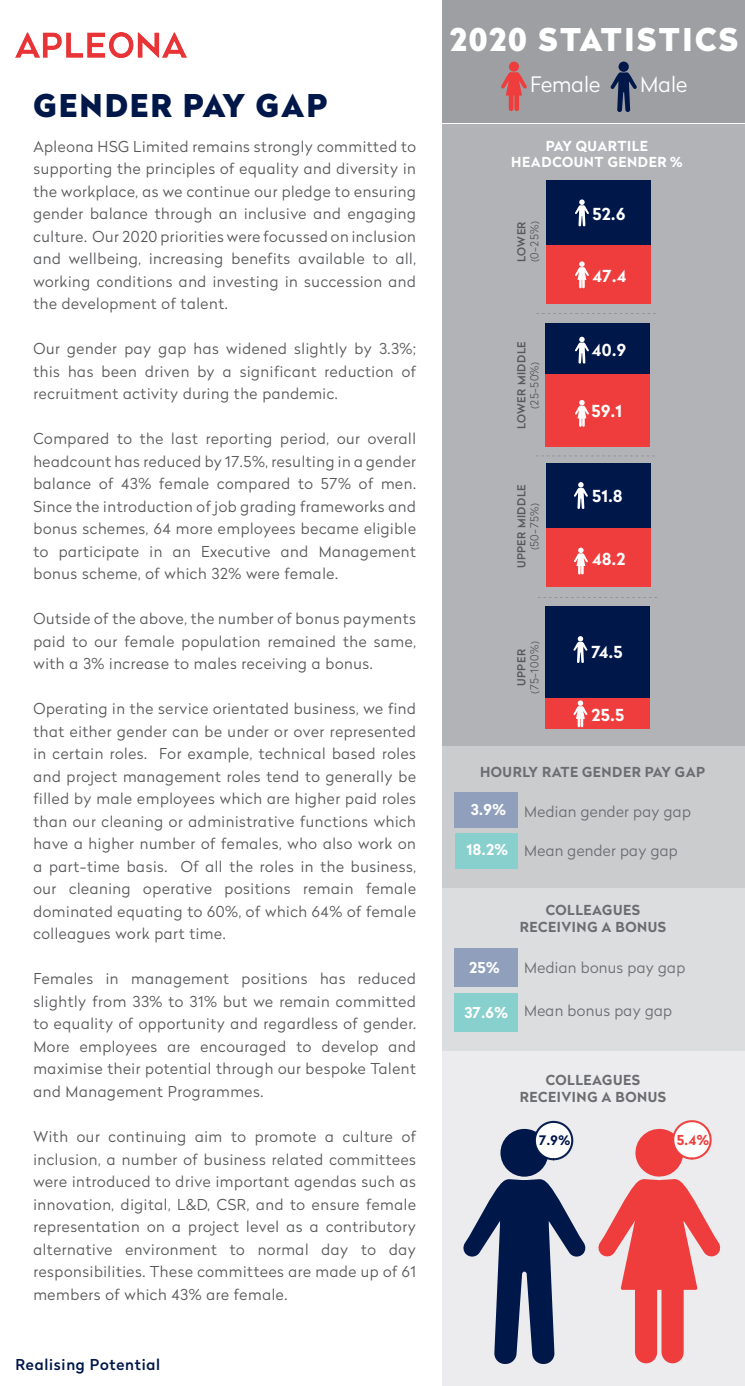
<style>
.page{position:relative;width:745px;height:1386px;background:#fff}
.page>*{position:absolute;margin:0;border:0;box-sizing:border-box;transform-origin:0 0}
.t1{font:900 31.25px "Radikal";letter-spacing:.08em;color:#fff}
.t2{font:900 31.25px "Radikal";letter-spacing:.06em;color:#00174a}
.t3{font:300 21.25px "Radikal";color:#fff}
.t4{font:700 16.5px "Radikal";letter-spacing:.03em;color:#fff}
.t5{font:300 15px/22.5px "Radikal";letter-spacing:.04em;color:#57585a;text-align:justify}
.t6{font:300 15px "Radikal";letter-spacing:.02em;color:#6c6d70}
.t7{font:500 15px "Radikal";letter-spacing:.05em;color:#00174a}
.t8{font:700 15px "Radikal";color:#fff}
.t9{font:700 13.75px/16.5px "Radikal";letter-spacing:.04em;color:#6c6d70;text-align:center}
.t10{font:700 13.75px/16.5px "Radikal";letter-spacing:.04em;color:#fff;text-align:center}
.t11{font:700 13.62px "Radikal";color:#ee3d3c}
.t12{font:700 13.12px "Radikal";color:#00174a}
.t13{font:500 11px "Radikal";letter-spacing:.04em;color:#57585a}
.t14{font:300 11px "Radikal";letter-spacing:.04em;color:#57585a}
.s1{font-weight:700;color:#fff}
</style>
<div class="page">
<div style="left:442px;top:1049px;width:302px;height:336px;background:#ececee"></div>
<div style="left:442px;top:0;width:302px;height:122px;background:#9d9fa2"></div>
<div style="left:442px;top:124px;width:302px;height:622px;background:#b2b3b7"></div>
<div style="left:442px;top:746px;width:302px;height:142px;background:#cbccce"></div>
<div style="left:442px;top:888px;width:302px;height:162px;background:#dcdddf"></div>
<img style="left:15px;top:33px;width:171px;height:24px">
<svg style="left:536px;top:313px;width:119px;height:1px"></svg>
<svg style="left:536px;top:455px;width:118px;height:1px"></svg>
<svg style="left:538px;top:597px;width:118px;height:1px"></svg>
<div style="left:500px;top:1128px;width:48px;height:48px;background:#00174a;border-radius:50%"></div>
<svg style="left:463px;top:1179px;width:122px;height:185px"></svg>
<svg style="left:533px;top:1120px;width:40px;height:40px"></svg>
<svg style="left:598px;top:1120px;width:122px;height:243px"></svg>
<div style="left:454px;top:833px;width:63px;height:35px;background:#87d0cd"></div>
<div style="left:454px;top:792px;width:63px;height:35px;background:#8f9fbc"></div>
<div style="left:454px;top:948px;width:63px;height:38px;background:#8f9fbc"></div>
<div style="left:454px;top:992px;width:63px;height:39px;background:#87d0cd"></div>
<div style="left:618px;top:62px;width:10px;height:10px;background:#00174a;border-radius:50%"></div>
<svg style="left:610px;top:72px;width:26px;height:40px"></svg>
<svg style="left:501px;top:61px;width:25px;height:50px"></svg>
<div style="left:545px;top:606px;width:104px;height:92px;background:#00174a"></div>
<div style="left:545px;top:698px;width:104px;height:31px;background:#ee3d3c"></div>
<svg style="left:573px;top:700px;width:14px;height:27px"></svg>
<svg style="left:573px;top:636px;width:14px;height:27px"></svg>
<div style="left:546px;top:527px;width:104px;height:60px;background:#ee3d3c"></div>
<svg style="left:574px;top:547px;width:13px;height:27px"></svg>
<div style="left:546px;top:463px;width:104px;height:64px;background:#00174a"></div>
<svg style="left:574px;top:482px;width:13px;height:27px"></svg>
<div style="left:545px;top:373px;width:104px;height:73px;background:#ee3d3c"></div>
<div style="left:545px;top:323px;width:104px;height:50px;background:#00174a"></div>
<svg style="left:575px;top:337px;width:13px;height:27px"></svg>
<svg style="left:575px;top:400px;width:13px;height:27px"></svg>
<div style="left:546px;top:180px;width:104px;height:65px;background:#00174a"></div>
<div style="left:546px;top:245px;width:104px;height:59px;background:#ee3d3c"></div>
<svg style="left:575px;top:261px;width:13px;height:27px"></svg>
<svg style="left:575px;top:199px;width:13px;height:27px"></svg>
<h1 class="t2" style="left:33px;top:82px;width:295px">GENDER PAY GAP</h1>
<p class="t5" style="left:33px;top:134px;width:384px">Apleona HSG Limited remains strongly committed to supporting the principles of equality and diversity in the workplace, as we continue our pledge to ensuring gender balance through an inclusive and engaging culture. Our 2020 priorities were focussed on inclusion and wellbeing, increasing benefits available to all, working conditions and investing in succession and the development of talent.</p>
<p class="t5" style="left:33px;top:337px;width:384px">Our gender pay gap has widened slightly by 3.3%; this has been driven by a significant reduction of recruitment activity during the pandemic.</p>
<p class="t5" style="left:33px;top:427px;width:384px">Compared to the last reporting period, our overall headcount has reduced by 17.5%, resulting in a gender balance of 43% female compared to 57% of men.<br>Since the introduction of job grading frameworks and bonus schemes, 64 more employees became eligible to participate in an Executive and Management bonus scheme, of which 32% were female.</p>
<p class="t5" style="left:33px;top:607px;width:384px">Outside of the above, the number of bonus payments paid to our female population remained the same, with a 3% increase to males receiving a bonus.</p>
<p class="t5" style="left:33px;top:697px;width:384px">Operating in the service orientated business, we find that either gender can be under or over represented in certain roles. For example, technical based roles and project management roles tend to generally be filled by male employees which are higher paid roles than our cleaning or administrative functions which have a higher number of females, who also work on a part-time basis. Of all the roles in the business, our cleaning operative positions remain female dominated equating to 60%, of which 64% of female colleagues work part time.</p>
<p class="t5" style="left:33px;top:967px;width:384px">Females in management positions has reduced slightly from 33% to 31% but we remain committed to equality of opportunity and regardless of gender.<br>More employees are encouraged to develop and maximise their potential through our bespoke Talent and Management Programmes.</p>
<p class="t5" style="left:33px;top:1124px;width:384px">With our continuing aim to promote a culture of inclusion, a number of business related committees were introduced to drive important agendas such as innovation, digital, L&amp;D, CSR, and to ensure female representation on a project level as a contributory alternative environment to normal day to day responsibilities. These committees are made up of 61 members of which 43% are female.</p>
<p class="t7" style="left:15px;top:1353px;width:146px">Realising Potential</p>
<h1 class="t1" style="left:450px;top:16px;width:289px">2020 STATISTICS</h1>
<h2 class="t3" style="left:530px;top:70px;width:71px">Female</h2>
<h2 class="t3" style="left:639px;top:70px;width:49px">Male</h2>
<p class="t10" style="left:511px;top:137px;width:173px">PAY QUARTILE<br>HEADCOUNT GENDER %</p>
<p class="t13" style="left:513px;top:262px;width:42px;rotate:-90deg">LOWER</p>
<p class="t14" style="left:526px;top:262px;width:43px;rotate:-90deg">(0-25%)</p>
<p class="t13" style="left:513px;top:429px;width:89px;rotate:-90deg">LOWER MIDDLE</p>
<p class="t14" style="left:526px;top:409px;width:49px;rotate:-90deg">(25-50%)</p>
<p class="t13" style="left:513px;top:568px;width:85px;rotate:-90deg">UPPER MIDDLE</p>
<p class="t14" style="left:526px;top:550px;width:49px;rotate:-90deg">(50-75%)</p>
<p class="t4" style="left:592px;top:202px;width:34px">52.6</p>
<p class="t4" style="left:592px;top:263px;width:35px">47.4</p>
<p class="t4" style="left:591px;top:337px;width:36px">40.9</p>
<p class="t4" style="left:591px;top:399px;width:32px">59.1</p>
<p class="t4" style="left:591px;top:484px;width:32px">51.8</p>
<p class="t4" style="left:591px;top:547px;width:35px">48.2</p>
<p class="t13" style="left:513px;top:686px;width:38px;rotate:-90deg">UPPER</p>
<p class="t14" style="left:526px;top:694px;width:54px;rotate:-90deg">(75-100%)</p>
<p class="t4" style="left:591px;top:639px;width:33px">74.5</p>
<p class="t4" style="left:591px;top:703px;width:34px">25.5</p>
<p class="t9" style="left:479px;top:763px;width:226px">HOURLY RATE GENDER PAY GAP</p>
<p class="t6" style="left:470px;top:800px;width:221px"><span class="s1">3.9%</span> Median gender pay gap</p>
<p class="t6" style="left:466px;top:840px;width:212px"><span class="s1">18.2%</span> Mean gender pay gap</p>
<p class="t8" style="left:469px;top:957px;width:32px">25%</p>
<p class="t8" style="left:464px;top:1001px;width:45px">37.6%</p>
<p class="t9" style="left:519px;top:901px;width:148px">COLLEAGUES<br>RECEIVING A BONUS</p>
<p class="t6" style="left:524px;top:957px;width:162px">Median bonus pay gap</p>
<p class="t6" style="left:524px;top:1000px;width:149px">Mean bonus pay gap</p>
<p class="t9" style="left:519px;top:1071px;width:148px">COLLEAGUES<br>RECEIVING A BONUS</p>
<p class="t12" style="left:539px;top:1130px;width:32px">7.9%</p>
<p class="t11" style="left:676px;top:1129px;width:34px">5.4%</p>
</div>
